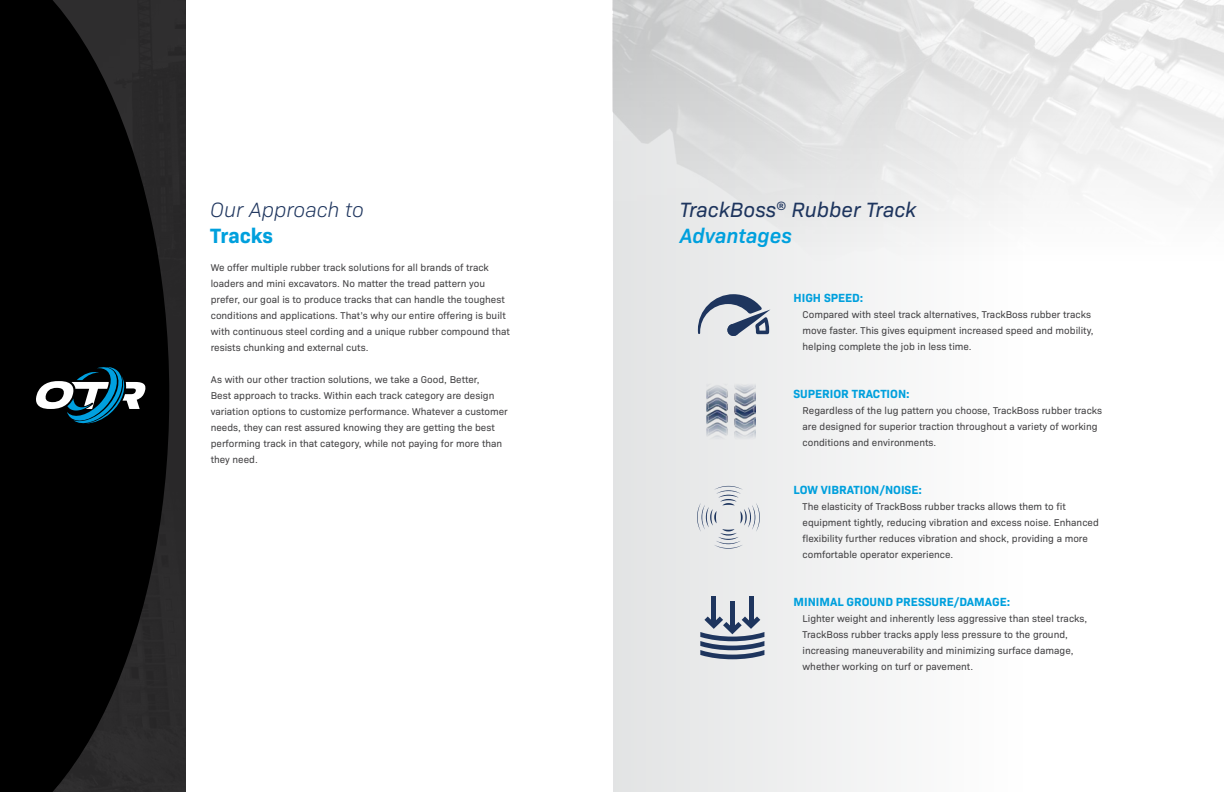
<style>
.page{position:relative;width:1224px;height:792px;background:#fff}
.page>*{position:absolute;margin:0;border:0;box-sizing:border-box;transform-origin:0 0}
.t1{font:italic 21px/25.2px "Bio Sans";color:#1e355e}
.t2{font:italic 300 21px "Bio Sans";color:#1e355e}
.t3{font:700 21px "Bio Sans";color:#00a0dd}
.t4{font:700 12px "Bio Sans";color:#00a0dd}
.t5{font:10px/16px "Bio Sans";color:#414042}
.s1{font-weight:600;color:#00a0dd}
</style>
<div class="page">
<svg style="left:613px;top:279px;width:265px;height:513px;fill:#eceded"></svg>
<div style="left:169px;top:0;width:16px;height:353px;background:#292829"></div>
<div style="left:169px;top:414px;width:16px;height:378px;background:#2c2b2c"></div>
<svg style="left:0;top:0;width:169px;height:792px;background:#090809"></svg>
<svg style="left:36px;top:367px;width:109px;height:56px"></svg>
<img style="left:706px;top:381px;width:50px;height:62px">
<svg style="left:697px;top:486px;width:63px;height:63px;background:#dbdde1"></svg>
<div style="left:711px;top:596px;width:5px;height:29px;background:#1e355e"></div>
<hr style="left:749px;top:596px;width:4px;height:29px;background:#1e355e">
<div style="left:730px;top:602px;width:5px;height:29px;background:#1e355e"></div>
<svg style="left:700px;top:617px;width:64px;height:42px;background:#8793a7"></svg>
<svg style="left:698px;top:294px;width:73px;height:43px;background:#a2abba"></svg>
<h1 class="t2" style="left:210px;top:195px;width:155px">Our Approach to</h1>
<h1 class="t3" style="left:210px;top:219px;width:64px">Tracks</h1>
<p class="t5" style="left:211px;top:259px;width:301px">We offer multiple rubber track solutions for all brands of track loaders and mini excavators. No matter the tread pattern you prefer, our goal is to produce tracks that can handle the toughest conditions and applications. That’s why our entire offering is built with continuous steel cording and a unique rubber compound that resists chunking and external cuts.</p>
<p class="t5" style="left:211px;top:371px;width:299px">As with our other traction solutions, we take a Good, Better,<br>Best approach to tracks. Within each track category are design variation options to customize performance. Whatever a customer needs, they can rest assured knowing they are getting the best performing track in that category, while not paying for more than they need.</p>
<h1 class="t1" style="left:680px;top:196px;width:238px">TrackBoss<sup>®</sup> Rubber Track<br><span class="s1">Advantages</span></h1>
<p class="t4" style="left:794px;top:288px;width:71px">HIGH SPEED:</p>
<p class="t5" style="left:803px;top:305px;width:293px">Compared with steel track alternatives, TrackBoss rubber tracks move faster. This gives equipment increased speed and mobility, helping complete the job in less time.</p>
<p class="t4" style="left:794px;top:384px;width:118px">SUPERIOR TRACTION:</p>
<p class="t5" style="left:803px;top:401px;width:301px">Regardless of the lug pattern you choose, TrackBoss rubber tracks are designed for superior traction throughout a variety of working conditions and environments.</p>
<p class="t4" style="left:794px;top:480px;width:130px">LOW VIBRATION/NOISE:</p>
<p class="t5" style="left:803px;top:497px;width:298px">The elasticity of TrackBoss rubber tracks allows them to fit equipment tightly, reducing vibration and excess noise. Enhanced flexibility further reduces vibration and shock, providing a more comfortable operator experience.</p>
<p class="t4" style="left:794px;top:592px;width:218px">MINIMAL GROUND PRESSURE/DAMAGE:</p>
<p class="t5" style="left:803px;top:609px;width:286px">Lighter weight and inherently less aggressive than steel tracks, TrackBoss rubber tracks apply less pressure to the ground, increasing maneuverability and minimizing surface damage, whether working on turf or pavement.</p>
</div>
